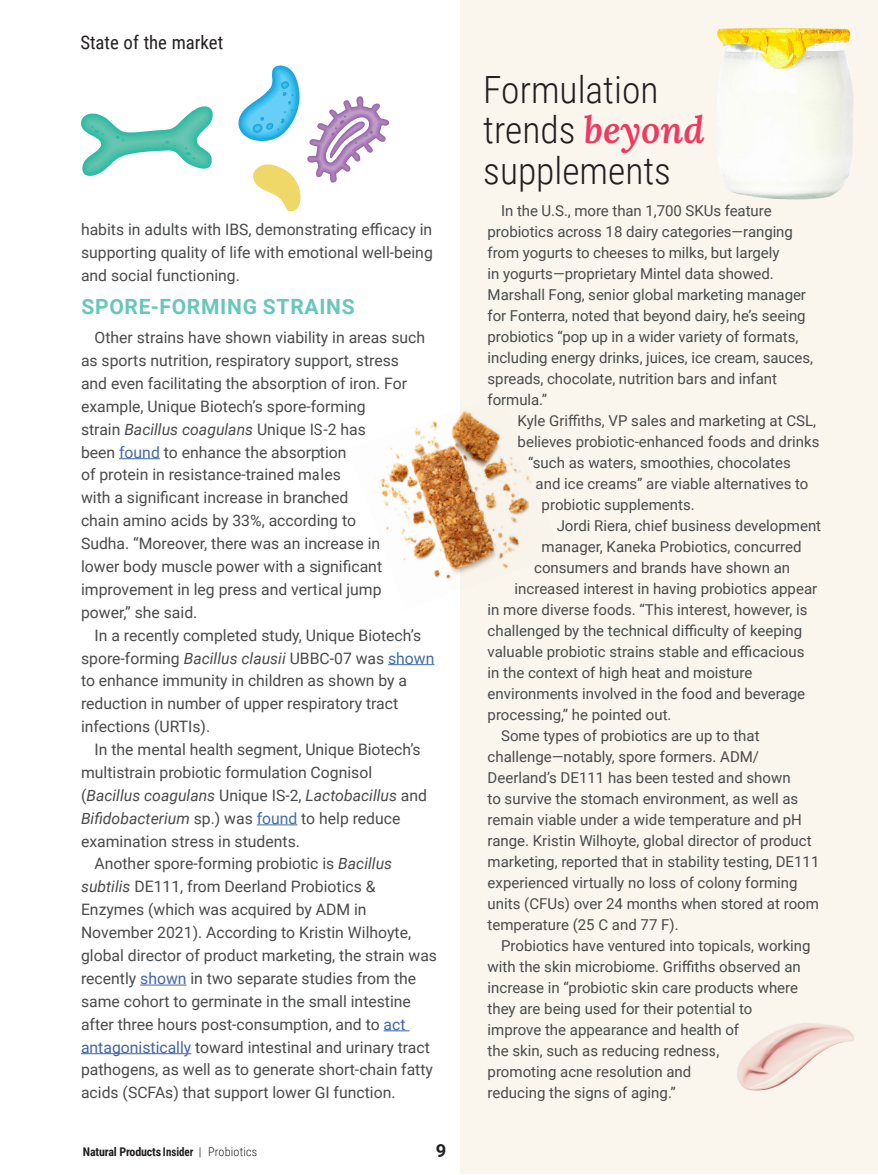
<style>
.page{position:relative;width:878px;height:1175px;background:#fff}
.page>*{position:absolute;margin:0;border:0;box-sizing:border-box;transform-origin:0 0}
.t1{font:300 37.5px/40.5px "Roboto Condensed";color:#231f20}
.t2{font:700 21px "Roboto";letter-spacing:.035em;color:#68c6ba}
.t3{font:18.75px "Roboto Condensed";color:#231f20}
.t4{font:700 18px "Roboto";color:#231f20}
.t5{font:15.75px/22.8px "Roboto";color:#494a4b}
.t6{font:italic 15.75px "Roboto";color:#494a4b}
.t7{font:15px/21px "Roboto";color:#494a4b}
.t8{font:700 12px "Roboto Condensed";letter-spacing:-.015em;color:#231f20}
.s1{font-style:italic}
.s2{color:#416ba7}
.s3{font-style:normal}
.s4{color:#4165a8}
.s5{font-weight:300}
.s6{font-family:"Lora";font-weight:600;font-style:italic;color:#ef395f}
</style>
<div class="page">
<div style="left:460px;top:0;width:417px;height:1173px;background:#faf6ee"></div>
<hr style="left:119px;top:458px;width:41px;height:1px;background:#416ba7">
<hr style="left:388px;top:664px;width:46px;height:1px;background:#416ba7">
<hr style="left:257px;top:824px;width:40px;height:1px;background:#416ba7">
<hr style="left:140px;top:984px;width:46px;height:1px;background:#4165a8">
<svg style="left:383px;top:1030px;width:26px;height:1px"></svg>
<hr style="left:81px;top:1053px;width:110px;height:1px;background:#4165a8">
<img style="left:375px;top:411px;width:156px;height:168px">
<img style="left:737px;top:1023px;width:117px;height:68px">
<svg style="left:307px;top:96px;width:82px;height:87px"></svg>
<svg style="left:81px;top:106px;width:132px;height:70px"></svg>
<svg style="left:253px;top:164px;width:47px;height:47px"></svg>
<svg style="left:238px;top:65px;width:62px;height:76px"></svg>
<img style="left:717px;top:28px;width:136px;height:172px">
<p class="t3" style="left:80px;top:29px;width:144px">State of the market</p>
<p class="t5" style="left:81px;top:218px;width:353px;text-align:justify">habits in adults with IBS, demonstrating efficacy in supporting quality of life with emotional well-being and social functioning.</p>
<h2 class="t2" style="left:81px;top:291px;width:275px">SPORE-FORMING STRAINS</h2>
<p class="t5" style="left:81px;top:325px;width:345px;text-indent:14px">Other strains have shown viability in areas such as sports nutrition, respiratory support, stress and even facilitating the absorption of iron. For example, Unique Biotech’s spore-forming<br>strain <span class="s1">Bacillus coagulans</span> Unique IS-2 has<br>been <span class="s2">found</span> to enhance the absorption<br>of protein in resistance-trained males<br>with a significant increase in branched<br>chain amino acids by 33%, according to<br>Sudha. “Moreover, there was an increase in<br>lower body muscle power with a significant improvement in leg press and vertical jump power,” she said.</p>
<p class="t5" style="left:81px;top:623px;width:355px;text-indent:14px">In a recently completed study, Unique Biotech’s spore-forming <span class="s1">Bacillus clausii</span> UBBC-07 was <span class="s2">shown </span>to enhance immunity in children as shown by a reduction in number of upper respiratory tract infections (URTIs).</p>
<p class="t5" style="left:94px;top:737px;width:328px">In the mental health segment, Unique Biotech’s</p>
<p class="t5" style="left:81px;top:760px;width:293px">multistrain probiotic formulation Cognisol</p>
<p class="t6" style="left:81px;top:784px;width:347px"><span class="s3">(</span>Bacillus coagulans <span class="s3">Unique IS-2,</span> Lactobacillus <span class="s3">and</span></p>
<p class="t5" style="left:81px;top:806px;width:321px"><span class="s1">Bifidobacterium</span> sp.) was <span class="s2">found</span> to help reduce</p>
<p class="t5" style="left:81px;top:829px;width:220px">examination stress in students.</p>
<p class="t5" style="left:94px;top:852px;width:299px">Another spore-forming probiotic is <span class="s1">Bacillus</span></p>
<p class="t5" style="left:81px;top:874px;width:296px"><span class="s1">subtilis</span> DE111, from Deerland Probiotics &amp;</p>
<p class="t5" style="left:81px;top:897px;width:287px">Enzymes (which was acquired by ADM in</p>
<p class="t5" style="left:81px;top:920px;width:331px">November 2021). According to Kristin Wilhoyte,</p>
<p class="t5" style="left:81px;top:943px;width:357px">global director of product marketing, the strain was</p>
<p class="t5" style="left:81px;top:966px;width:336px">recently <span class="s4">shown</span> in two separate studies from the</p>
<p class="t5" style="left:81px;top:989px;width:331px">same cohort to germinate in the small intestine</p>
<p class="t5" style="left:81px;top:1012px;width:326px">after three hours post-consumption, and to <span class="s4">act</span></p>
<p class="t5" style="left:81px;top:1035px;width:350px"><span class="s4">antagonistically</span> toward intestinal and urinary tract</p>
<p class="t5" style="left:81px;top:1057px;width:353px">pathogens, as well as to generate short-chain fatty</p>
<p class="t5" style="left:81px;top:1080px;width:316px">acids (SCFAs) that support lower GI function.</p>
<p class="t8" style="left:83px;top:1142px;width:176px">Natural Products Insider <span class="s5">| Probiotics</span></p>
<p class="t4" style="left:436px;top:1138px;width:12px">9</p>
<h1 class="t1" style="left:483px;top:68px;width:223px">Formulation trends <span class="s6">beyond </span>supplements</h1>
<p class="t7" style="left:487px;top:199px;width:327px;text-indent:14px">In the U.S., more than 1,700 SKUs feature probiotics across 18 dairy categories—ranging from yogurts to cheeses to milks, but largely<br>in yogurts—proprietary Mintel data showed.<br>Marshall Fong, senior global marketing manager for Fonterra, noted that beyond dairy, he’s seeing probiotics “pop up in a wider variety of formats, including energy drinks, juices, ice cream, sauces, spreads, chocolate, nutrition bars and infant formula.”</p>
<p class="t7" style="left:517px;top:409px;width:300px">Kyle Griffiths, VP sales and marketing at CSL,</p>
<p class="t7" style="left:517px;top:430px;width:303px">believes probiotic-enhanced foods and drinks</p>
<p class="t7" style="left:528px;top:451px;width:264px">“such as waters, smoothies, chocolates</p>
<p class="t7" style="left:535px;top:472px;width:274px">and ice creams” are viable alternatives to</p>
<p class="t7" style="left:541px;top:493px;width:155px">probiotic supplements.</p>
<p class="t7" style="left:556px;top:514px;width:266px">Jordi Riera, chief business development</p>
<p class="t7" style="left:541px;top:535px;width:261px">manager, Kaneka Probiotics, concurred</p>
<p class="t7" style="left:534px;top:556px;width:257px">consumers and brands have shown an</p>
<p class="t7" style="left:514px;top:577px;width:304px">increased interest in having probiotics appear</p>
<p class="t7" style="left:487px;top:598px;width:321px">in more diverse foods. “This interest, however, is</p>
<p class="t7" style="left:487px;top:619px;width:316px">challenged by the technical difficulty of keeping</p>
<p class="t7" style="left:487px;top:640px;width:318px">valuable probiotic strains stable and efficacious</p>
<p class="t7" style="left:487px;top:661px;width:266px">in the context of high heat and moisture</p>
<p class="t7" style="left:487px;top:682px;width:319px">environments involved in the food and beverage</p>
<p class="t7" style="left:487px;top:703px;width:185px">processing,” he pointed out.</p>
<p class="t7" style="left:501px;top:724px;width:260px">Some types of probiotics are up to that</p>
<p class="t7" style="left:487px;top:745px;width:273px">challenge—notably, spore formers. ADM/</p>
<p class="t7" style="left:487px;top:766px;width:304px">Deerland’s DE111 has been tested and shown</p>
<p class="t7" style="left:487px;top:787px;width:312px">to survive the stomach environment, as well as</p>
<p class="t7" style="left:487px;top:808px;width:316px">remain viable under a wide temperature and pH</p>
<p class="t7" style="left:487px;top:829px;width:325px">range. Kristin Wilhoyte, global director of product</p>
<p class="t7" style="left:487px;top:850px;width:333px">marketing, reported that in stability testing, DE111</p>
<p class="t7" style="left:487px;top:871px;width:311px">experienced virtually no loss of colony forming</p>
<p class="t7" style="left:487px;top:892px;width:333px">units (CFUs) over 24 months when stored at room</p>
<p class="t7" style="left:487px;top:913px;width:192px">temperature (25 C and 77 F).</p>
<p class="t7" style="left:501px;top:934px;width:311px">Probiotics have ventured into topicals, working</p>
<p class="t7" style="left:487px;top:955px;width:315px">with the skin microbiome. Griffiths observed an</p>
<p class="t7" style="left:487px;top:976px;width:312px">increase in “probiotic skin care products where</p>
<p class="t7" style="left:487px;top:997px;width:266px">they are being used for their potential to</p>
<p class="t7" style="left:487px;top:1018px;width:253px">improve the appearance and health of</p>
<p class="t7" style="left:487px;top:1039px;width:233px">the skin, such as reducing redness,</p>
<p class="t7" style="left:487px;top:1060px;width:205px">promoting acne resolution and</p>
<p class="t7" style="left:487px;top:1081px;width:190px">reducing the signs of aging.”</p>
</div>
